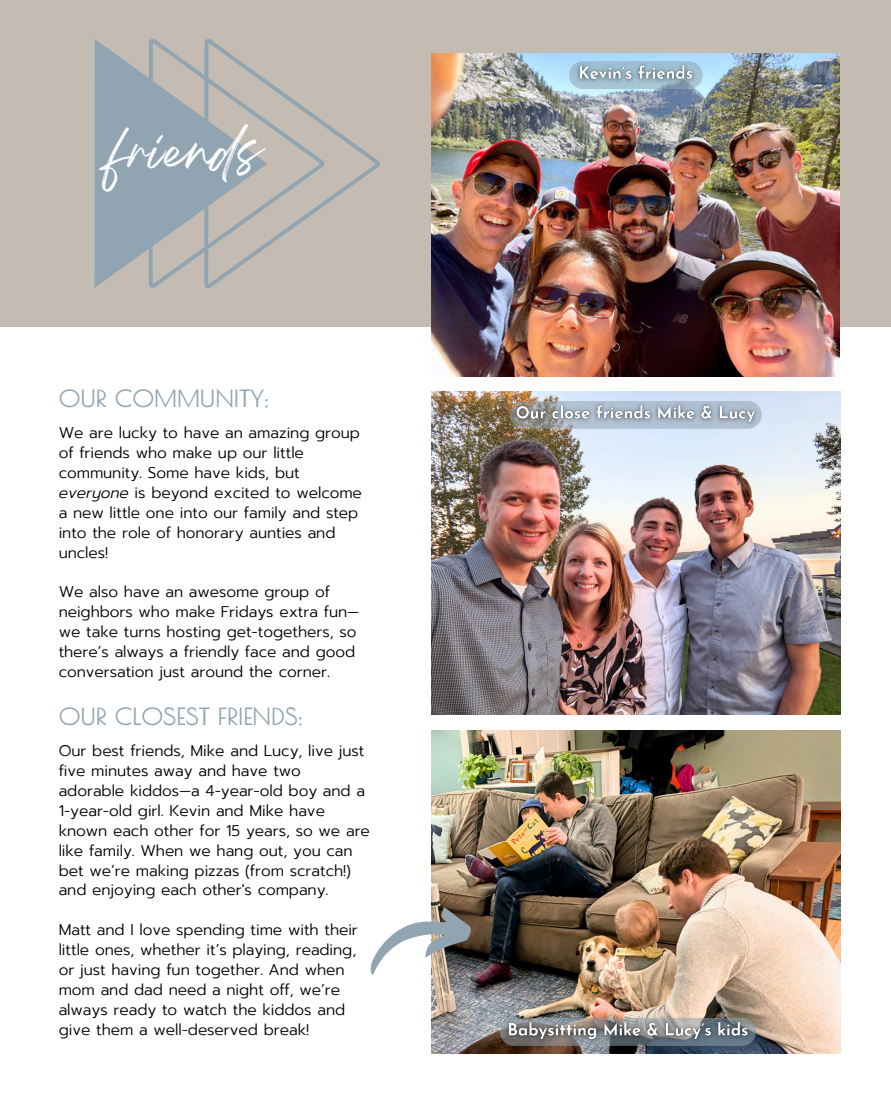
<style>
.page{position:relative;width:891px;height:1107px;background:#fff}
.page>*{position:absolute;margin:0;border:0;box-sizing:border-box;transform-origin:0 0}
.t1{font:45px "Breathing";letter-spacing:.005em;color:#fff}
.t2{font:700 23.25px "Poiret One";letter-spacing:-.005em;color:#91a4b1}
.t3{font:300 15.45px/20px "Prompt";letter-spacing:-.005em;color:#000}
.s1{font-style:italic}
</style>
<div class="page">
<div style="left:0;top:0;width:891px;height:326px;background:#c4bcb2"></div>
<img style="left:432px;top:392px;width:408px;height:323px">
<img style="left:432px;top:53px;width:407px;height:323px">
<img style="left:432px;top:730px;width:408px;height:323px">
<svg style="left:95px;top:39px;width:54px;height:249px;fill:#91a4b1"></svg>
<svg style="left:149px;top:39px;width:55px;height:249px;fill:#91a4b1"></svg>
<svg style="left:204px;top:39px;width:176px;height:249px"></svg>
<svg style="left:370px;top:901px;width:105px;height:79px"></svg>
<img style="left:570px;top:57px;width:132px;height:32px">
<img style="left:508px;top:396px;width:255px;height:36px">
<img style="left:500px;top:1013px;width:258px;height:36px">
<p class="t1" style="left:111px;top:138px;width:153px">friends</p>
<p class="t2" style="left:59px;top:385px;width:212px">OUR COMMUNITY:</p>
<h1 class="t3" style="left:59px;top:423px;width:305px">We are lucky to have an amazing group of friends who make up our little community. Some have kids, but <span class="s1">everyone</span> is beyond excited to welcome a new little one into our family and step into the role of honorary aunties and uncles!</h1>
<p class="t3" style="left:59px;top:582px;width:302px">We also have an awesome group of neighbors who make Fridays extra fun— we take turns hosting get-togethers, so there’s always a friendly face and good conversation just around the corner.</p>
<h2 class="t2" style="left:59px;top:703px;width:246px">OUR CLOSEST FRIENDS:</h2>
<p class="t3" style="left:59px;top:741px;width:313px">Our best friends, Mike and Lucy, live just five minutes away and have two adorable kiddos—a 4-year-old boy and a 1-year-old girl. Kevin and Mike have known each other for 15 years, so we are like family. When we hang out, you can bet we’re making pizzas (from scratch!) and enjoying each other's company.</p>
<p class="t3" style="left:59px;top:920px;width:301px">Matt and I love spending time with their little ones, whether it’s playing, reading, or just having fun together. And when mom and dad need a night off, we’re always ready to watch the kiddos and give them a well-deserved break!</p>
</div>
